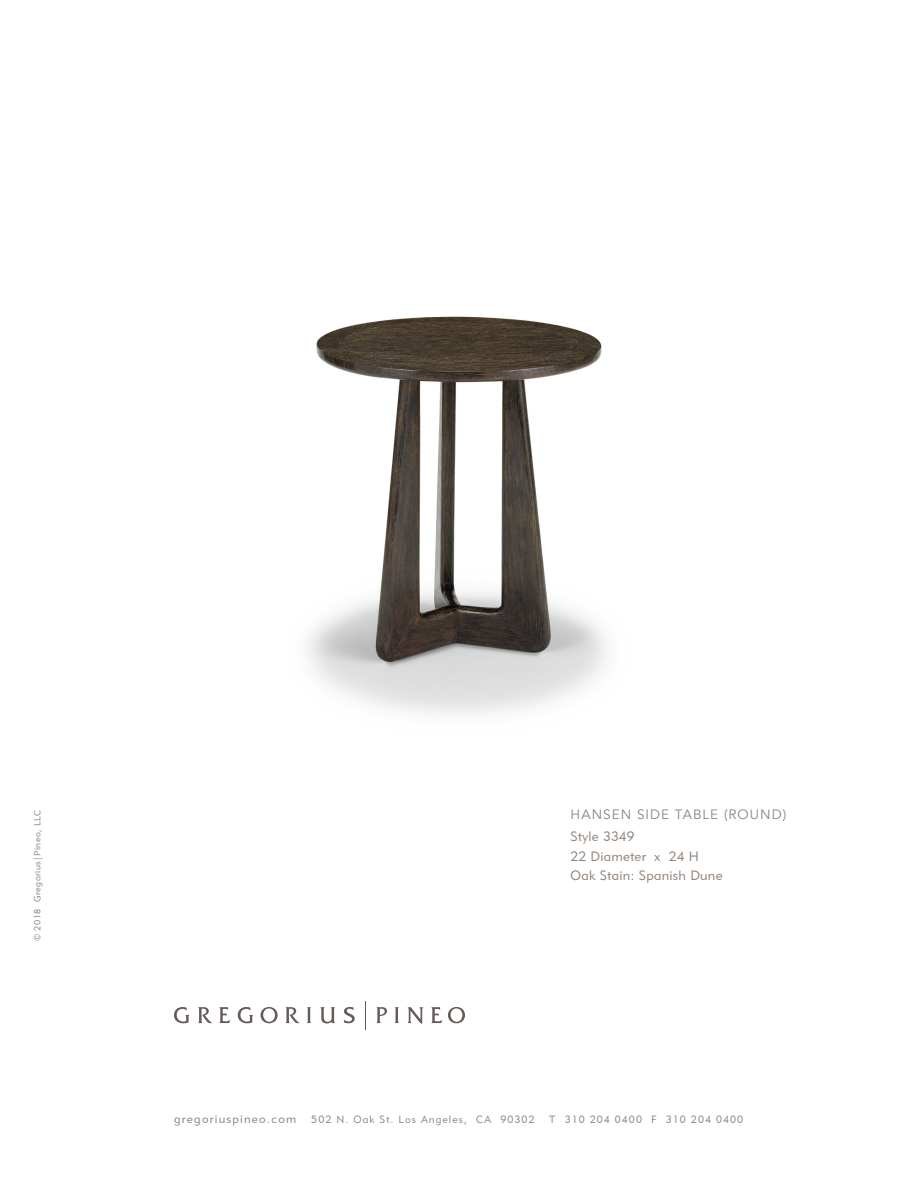
<style>
.page{position:relative;width:918px;height:1188px;background:#fff}
.page>*{position:absolute;margin:0;border:0;box-sizing:border-box;transform-origin:0 0}
.t1{font:13.5px "Geometric 415 BT Lite A";letter-spacing:.02em;color:#8f8279}
.t2{font:13.5px "Avenir";letter-spacing:.075em;color:#8f8279}
.t3{font:12px "Geometric 415 BT Lite A";letter-spacing:.1em;color:#8f8279}
.t4{font:10.5px "Geometric 415 BT Lite A";letter-spacing:.1em;color:#8f8279}
.t5{font:9px "Geometric 415 BT Lite A";letter-spacing:.05em;color:#8f8279}
</style>
<div class="page">
<svg style="left:174px;top:1007px;width:15px;height:16px"></svg>
<svg style="left:238px;top:1007px;width:15px;height:16px"></svg>
<svg style="left:261px;top:1007px;width:17px;height:16px"></svg>
<svg style="left:448px;top:1007px;width:17px;height:16px"></svg>
<svg style="left:307px;top:1007px;width:4px;height:16px"></svg>
<svg style="left:395px;top:1007px;width:4px;height:16px"></svg>
<svg style="left:344px;top:1007px;width:11px;height:16px"></svg>
<svg style="left:198px;top:1007px;width:14px;height:16px"></svg>
<svg style="left:285px;top:1007px;width:15px;height:16px"></svg>
<svg style="left:376px;top:1007px;width:11px;height:16px"></svg>
<svg style="left:219px;top:1007px;width:11px;height:16px"></svg>
<svg style="left:431px;top:1007px;width:11px;height:16px"></svg>
<svg style="left:320px;top:1007px;width:15px;height:16px"></svg>
<svg style="left:407px;top:1007px;width:16px;height:17px"></svg>
<svg style="left:365px;top:1001px;width:1px;height:28px"></svg>
<img style="left:307px;top:316px;width:300px;height:399px">
<p class="t5" style="left:32px;top:941px;width:133px;rotate:-90deg">© 2018 Gregorius|Pineo, LLC</p>
<p class="t2" style="left:571px;top:806px;width:217px">HANSEN SIDE TABLE (ROUND)</p>
<p class="t1" style="left:571px;top:828px;width:65px">Style 3349</p>
<p class="t1" style="left:571px;top:848px;width:130px">22 Diameter x 24 H</p>
<p class="t1" style="left:571px;top:867px;width:153px">Oak Stain: Spanish Dune</p>
<p class="t3" style="left:174px;top:1112px;width:124px">gregoriuspineo.com</p>
<p class="t4" style="left:311px;top:1113px;width:433px">502 N. Oak St. Los Angeles, CA 90302 T 310 204 0400 F 310 204 0400</p>
</div>
